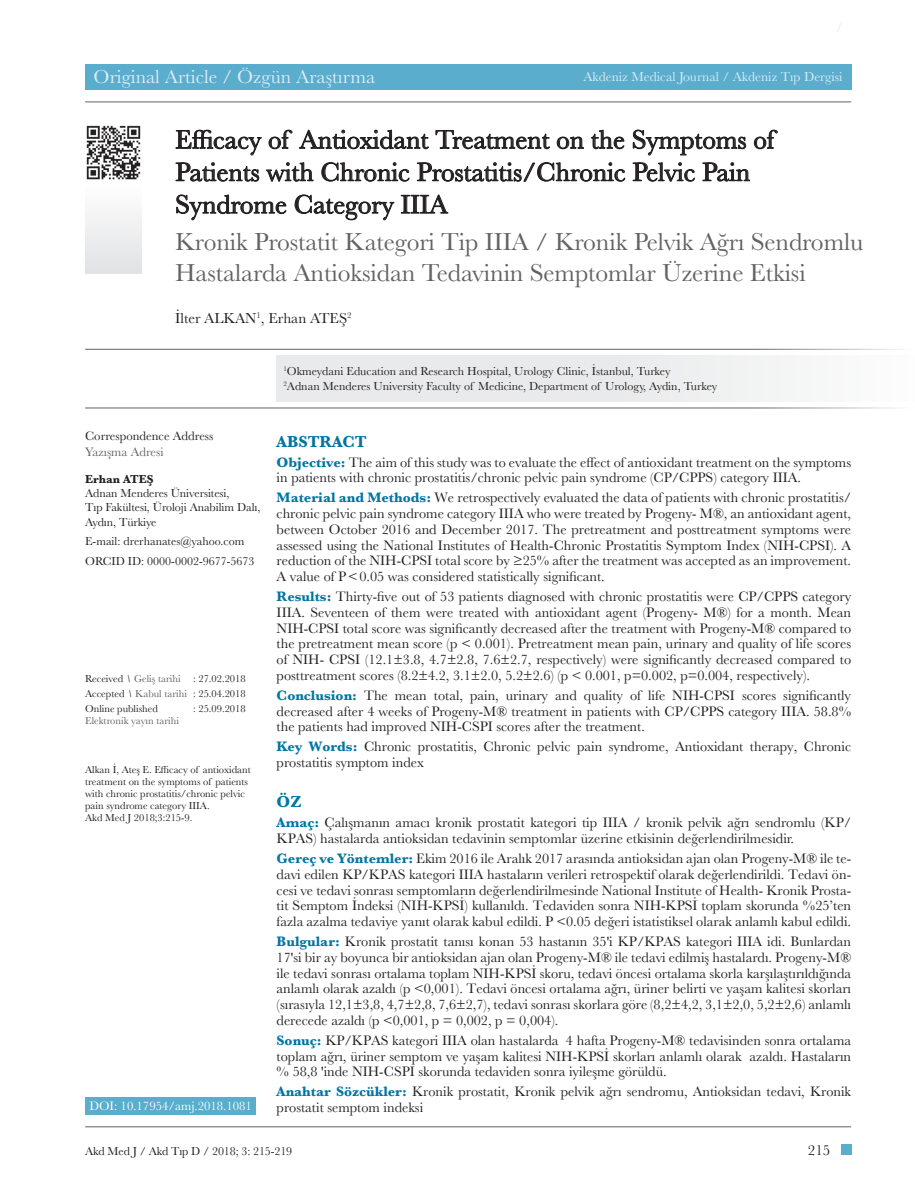
<style>
.page{position:relative;width:915px;height:1191px;background:#fff}
.page>*{position:absolute;margin:0;border:0;box-sizing:border-box;transform-origin:0 0}
.t1{font:27px/32.4px "Baskerville";color:#231f20}
.t2{font:25.5px/30.6px "Baskerville";letter-spacing:-.005em;color:#636366}
.t3{font:19.5px "Baskerville";color:#daebf4}
.t4{font:700 16.5px "Baskerville";color:#0076a3}
.t5{font:15px "Baskerville";color:#231f20}
.t6{font:14.25px/15.8px "Baskerville";color:#231f20;text-align:justify}
.t7{font:13.5px "Baskerville";color:#daebf4}
.t8{font:12.75px "Baskerville";color:#fff}
.t9{font:12.75px "Baskerville";color:#231f20}
.t10{font:12.75px "Baskerville";color:#636366}
.t11{font:12px/14.4px "Baskerville";color:#231f20}
.t12{font:700 12px "Baskerville";color:#231f20}
.t13{font:10.5px/12px "Baskerville";color:#231f20;text-align:justify}
.t14{font:10.5px "Baskerville";color:#636366}
.s1{font-style:italic}
.s2{color:#636366}
.s3{font-weight:700;color:#0076a3}
</style>
<div class="page">
<div style="left:840px;top:1144px;width:10px;height:10px;background:#5aadcd"></div>
<hr style="left:85px;top:102px;width:765px;height:1px;background:#636366">
<div style="left:85px;top:1097px;width:170px;height:17px;background:#5aadcd"></div>
<hr style="left:85px;top:1126px;width:765px;height:1px;background:#636366">
<div style="left:85px;top:183px;width:56px;height:91px;background:linear-gradient(to bottom,#fffeff,#e1e1e3)"></div>
<div style="left:85px;top:64px;width:765px;height:25px;background:#5aadcd"></div>
<img style="left:86px;top:125px;width:55px;height:55px">
<hr style="left:85px;top:349px;width:829px;height:1px;background:#636366">
<hr style="left:85px;top:407px;width:829px;height:1px;background:#636366">
<div style="left:276px;top:355px;width:638px;height:47px;background:linear-gradient(to right,#e4e5e6,#f7f8f8)"></div>
<svg style="left:176px;top:130px;width:85px;height:25px"></svg>
<svg style="left:268px;top:130px;width:24px;height:19px"></svg>
<svg style="left:299px;top:130px;width:129px;height:19px"></svg>
<svg style="left:435px;top:130px;width:114px;height:19px"></svg>
<svg style="left:556px;top:137px;width:27px;height:12px"></svg>
<svg style="left:591px;top:130px;width:33px;height:19px"></svg>
<svg style="left:632px;top:130px;width:113px;height:25px"></svg>
<svg style="left:753px;top:130px;width:24px;height:19px"></svg>
<svg style="left:176px;top:162px;width:83px;height:19px"></svg>
<svg style="left:266px;top:162px;width:47px;height:20px"></svg>
<svg style="left:321px;top:162px;width:88px;height:19px"></svg>
<svg style="left:417px;top:162px;width:208px;height:20px"></svg>
<svg style="left:632px;top:162px;width:62px;height:20px"></svg>
<svg style="left:702px;top:162px;width:47px;height:19px"></svg>
<svg style="left:176px;top:195px;width:110px;height:25px"></svg>
<svg style="left:295px;top:195px;width:99px;height:25px"></svg>
<svg style="left:401px;top:195px;width:47px;height:18px"></svg>
<h3 class="t3" style="left:94px;top:64px;width:283px">Original Article / Özgün Araştırma</h3>
<p class="t7" style="left:835px;top:19px;width:9px">/</p>
<p class="t7" style="left:583px;top:68px;width:260px">Akdeniz Medical Journal / Akdeniz Tıp Dergisi</p>
<h1 class="t1" style="left:175px;top:124px;width:600px">Efficacy of Antioxidant Treatment on the Symptoms of<br>Patients with Chronic Prostatitis/Chronic Pelvic Pain<br>Syndrome Category IIIA</h1>
<h2 class="t2" style="left:175px;top:227px;width:689px">Kronik Prostatit Kategori Tip IIIA / Kronik Pelvik Ağrı Sendromlu<br>Hastalarda Antioksidan Tedavinin Semptomlar Üzerine Etkisi</h2>
<p class="t5" style="left:175px;top:308px;width:178px">İlter ALKAN<sup>1</sup>, Erhan ATEŞ<sup>2</sup></p>
<p class="t9" style="left:85px;top:428px;width:130px">Correspondence Address</p>
<p class="t10" style="left:85px;top:443px;width:80px">Yazışma Adresi</p>
<p class="t12" style="left:85px;top:470px;width:70px">Erhan ATEŞ</p>
<p class="t11" style="left:85px;top:486px;width:177px">Adnan Menderes Üniversitesi,<br>Tıp Fakültesi, Üroloji Anabilim Dalı,<br>Aydın, Türkiye</p>
<p class="t11" style="left:85px;top:530px;width:171px;line-height:20.5px">E-mail: drerhanates@yahoo.com<br>ORCID ID: 0000-0002-9677-5673</p>
<p class="t13" style="left:85px;top:671px;width:162px;line-height:15px">Received <span class="s1">\</span> <span class="s2">Geliş tarihi</span> : 27.02.2018<br>Accepted <span class="s1">\</span> <span class="s2">Kabul tarihi</span> : 25.04.2018<br>Online published</p>
<p class="t13" style="left:193px;top:702px;width:54px">: 25.09.2018</p>
<p class="t14" style="left:85px;top:713px;width:95px">Elektronik yayın tarihi</p>
<p class="t13" style="left:85px;top:764px;width:167px;text-align:left">Alkan İ, Ateş E. Efficacy of antioxidant treatment on the symptoms of patients with chronic prostatitis/chronic pelvic pain syndrome category IIIA.<br>Akd Med J 2018;3:215-9.</p>
<p class="t8" style="left:89px;top:1098px;width:164px">DOI: 10.17954/amj.2018.1081</p>
<p class="t11" style="left:283px;top:364px;width:435px"><sup>1</sup>Okmeydani Education and Research Hospital, Urology Clinic, İstanbul, Turkey<br><sup>2</sup>Adnan Menderes University Faculty of Medicine, Department of Urology, Aydin, Turkey</p>
<p class="t4" style="left:276px;top:430px;width:92px">ABSTRACT</p>
<p class="t6" style="left:276px;top:454px;width:576px"><span class="s3">Objective:</span> The aim of this study was to evaluate the effect of antioxidant treatment on the symptoms in patients with chronic prostatitis/chronic pelvic pain syndrome (CP/CPPS) category IIIA.</p>
<p class="t6" style="left:276px;top:490px;width:576px"><span class="s3">Material and Methods:</span> We retrospectively evaluated the data of patients with chronic prostatitis/ chronic pelvic pain syndrome category IIIA who were treated by Progeny- M®, an antioxidant agent, between October 2016 and December 2017. The pretreatment and posttreatment symptoms were assessed using the National Institutes of Health-Chronic Prostatitis Symptom Index (NIH-CPSI). A reduction of the NIH-CPSI total score by ≥25% after the treatment was accepted as an improvement.<br>A value of P&lt;0.05 was considered statistically significant.</p>
<p class="t6" style="left:276px;top:589px;width:576px"><span class="s3">Results:</span> Thirty-five out of 53 patients diagnosed with chronic prostatitis were CP/CPPS category IIIA. Seventeen of them were treated with antioxidant agent (Progeny- M®) for a month. Mean NIH-CPSI total score was significantly decreased after the treatment with Progeny-M® compared to the pretreatment mean score (p &lt; 0.001). Pretreatment mean pain, urinary and quality of life scores of NIH- CPSI (12.1±3.8, 4.7±2.8, 7.6±2.7, respectively) were significantly decreased compared to posttreatment scores (8.2±4.2, 3.1±2.0, 5.2±2.6) (p &lt; 0.001, p=0.002, p=0.004, respectively).</p>
<p class="t6" style="left:276px;top:687px;width:576px"><span class="s3">Conclusion:</span> The mean total, pain, urinary and quality of life NIH-CPSI scores significantly decreased after 4 weeks of Progeny-M® treatment in patients with CP/CPPS category IIIA. 58.8% the patients had improved NIH-CSPI scores after the treatment.</p>
<p class="t6" style="left:276px;top:739px;width:576px"><span class="s3">Key Words:</span> Chronic prostatitis, Chronic pelvic pain syndrome, Antioxidant therapy, Chronic prostatitis symptom index</p>
<p class="t4" style="left:276px;top:790px;width:26px">ÖZ</p>
<p class="t6" style="left:276px;top:815px;width:576px"><span class="s3">Amaç:</span> Çalışmanın amacı kronik prostatit kategori tip IIIA / kronik pelvik ağrı sendromlu (KP/<br>KPAS) hastalarda antioksidan tedavinin semptomlar üzerine etkisinin değerlendirilmesidir.</p>
<p class="t6" style="left:276px;top:850px;width:576px"><span class="s3">Gereç ve Yöntemler:</span> Ekim 2016 ile Aralık 2017 arasında antioksidan ajan olan Progeny-M® ile te&shy;davi edilen KP/KPAS kategori IIIA hastaların verileri retrospektif olarak değerlendirildi. Tedavi ön&shy;cesi ve tedavi sonrası semptomların değerlendirilmesinde National Institute of Health- Kronik Prosta&shy;tit Semptom İndeksi (NIH-KPSİ) kullanıldı. Tedaviden sonra NIH-KPSİ toplam skorunda %25’ten fazla azalma tedaviye yanıt olarak kabul edildi. P &lt;0.05 değeri istatistiksel olarak anlamlı kabul edildi.</p>
<p class="t6" style="left:276px;top:933px;width:576px"><span class="s3">Bulgular:</span> Kronik prostatit tanısı konan 53 hastanın 35'i KP/KPAS kategori IIIA idi. Bunlardan 17'si bir ay boyunca bir antioksidan ajan olan Progeny-M® ile tedavi edilmiş hastalardı. Progeny-M® ile tedavi sonrası ortalama toplam NIH-KPSİ skoru, tedavi öncesi ortalama skorla karşılaştırıldığında anlamlı olarak azaldı (p &lt;0,001). Tedavi öncesi ortalama ağrı, üriner belirti ve yaşam kalitesi skorları (sırasıyla 12,1±3,8, 4,7±2,8, 7,6±2,7), tedavi sonrası skorlara göre (8,2±4,2, 3,1±2,0, 5,2±2,6) anlamlı derecede azaldı (p &lt;0,001, p = 0,002, p = 0,004).</p>
<p class="t6" style="left:276px;top:1032px;width:576px"><span class="s3">Sonuç:</span> KP/KPAS kategori IIIA olan hastalarda 4 hafta Progeny-M® tedavisinden sonra ortalama toplam ağrı, üriner semptom ve yaşam kalitesi NIH-KPSİ skorları anlamlı olarak azaldı. Hastaların % 58,8 'inde NIH-CSPI skorunda tedaviden sonra iyileşme görüldü.</p>
<p class="t6" style="left:276px;top:1084px;width:576px"><span class="s3">Anahtar Sözcükler:</span> Kronik prostatit, Kronik pelvik ağrı sendromu, Antioksidan tedavi, Kronik prostatit semptom indeksi</p>
<p class="t11" style="left:85px;top:1144px;width:208px">Akd Med J / Akd Tıp D / 2018; 3: 215-219</p>
<p class="t5" style="left:807px;top:1140px;width:24px">215</p>
</div>
